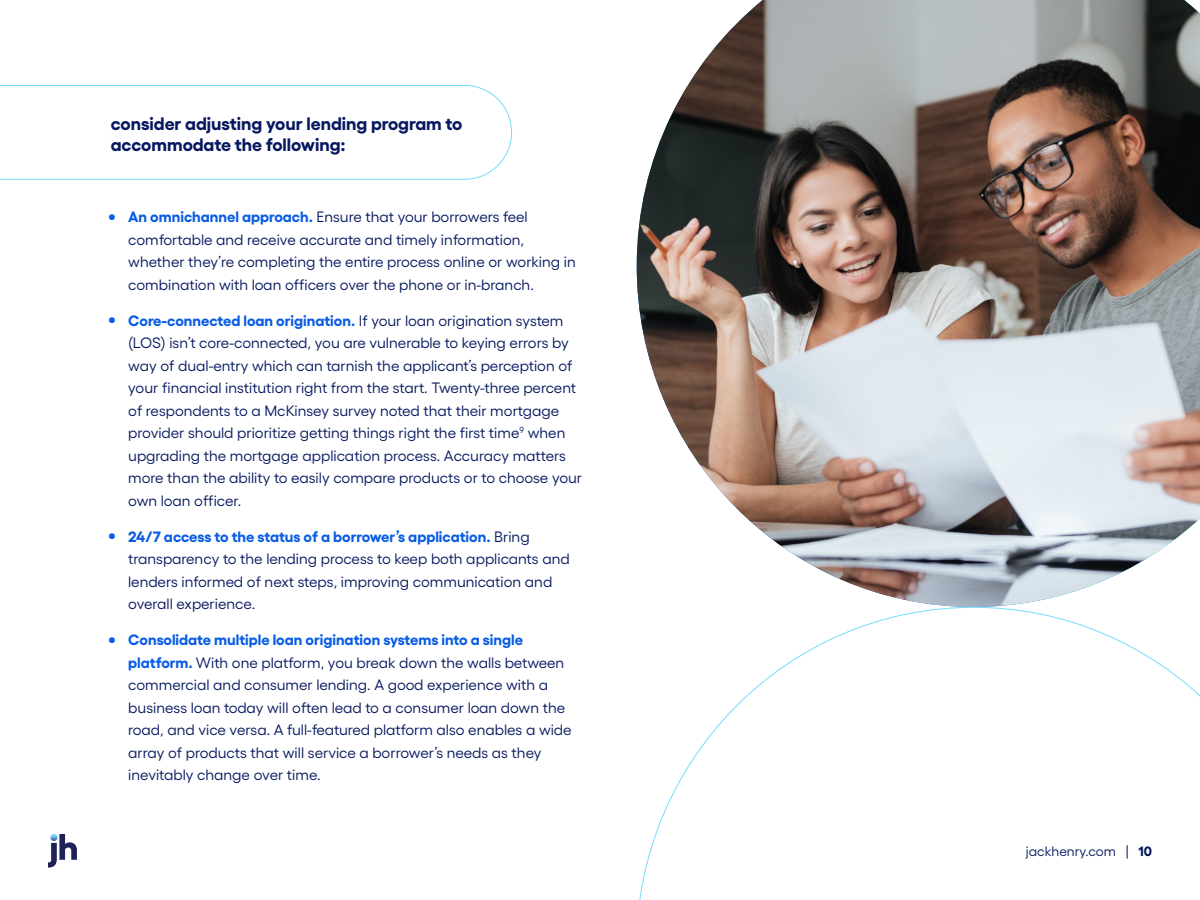
<style>
.page{position:relative;width:1200px;height:900px;background:#fff}
.page>*{position:absolute;margin:0;border:0;box-sizing:border-box;transform-origin:0 0}
.paragraph_subheading{font:700 18px/21.6px "Gellix";color:#06185f}
.t1{font:15px/22.5px "Gellix";color:#06185f}
.t2{font:13.5px "Gellix";color:#06185f}
.s1{font-weight:800;font-size:19.5px;color:#085ce5}
.s2{font-weight:700;color:#085ce5}
.s3{font-weight:700}
</style>
<div class="page">
<svg style="left:48px;top:834px;width:29px;height:34px"></svg>
<img style="left:637px;top:0;width:563px;height:607px">
<svg style="left:639px;top:607px;width:561px;height:293px"></svg>
<svg style="left:0;top:85px;width:512px;height:95px"></svg>
<p class="paragraph_subheading" style="left:111px;top:111px;width:353px">consider adjusting your lending program to accommodate the following:</p>
<p class="t1" style="left:128px;top:204px;width:449px;text-indent:-20px"><span class="s1">•</span> <span class="s2">An omnichannel approach.</span> Ensure that your borrowers feel comfortable and receive accurate and timely information, whether they’re completing the entire process online or working in combination with loan officers over the phone or in-branch.</p>
<p class="t1" style="left:128px;top:308px;width:455px;text-indent:-20px"><span class="s1">•</span> <span class="s2">Core-connected loan origination.</span> If your loan origination system (LOS) isn’t core-connected, you are vulnerable to keying errors by way of dual-entry which can tarnish the applicant’s perception of your financial institution right from the start. Twenty-three percent of respondents to a McKinsey survey noted that their mortgage provider should prioritize getting things right the first time<sup>9</sup> when upgrading the mortgage application process. Accuracy matters more than the ability to easily compare products or to choose your own loan officer.</p>
<p class="t1" style="left:128px;top:524px;width:443px;text-indent:-20px"><span class="s1">•</span> <span class="s2">24/7 access to the status of a borrower’s application.</span> Bring transparency to the lending process to keep both applicants and lenders informed of next steps, improving communication and overall experience.</p>
<p class="t1" style="left:128px;top:627px;width:445px;text-indent:-20px"><span class="s1">•</span> <span class="s2">Consolidate multiple loan origination systems into a single platform.</span> With one platform, you break down the walls between commercial and consumer lending. A good experience with a business loan today will often lead to a consumer loan down the road, and vice versa. A full-featured platform also enables a wide array of products that will service a borrower’s needs as they inevitably change over time.</p>
<p class="t2" style="left:1026px;top:841px;width:128px">jackhenry.com | <span class="s3">10</span></p>
</div>
